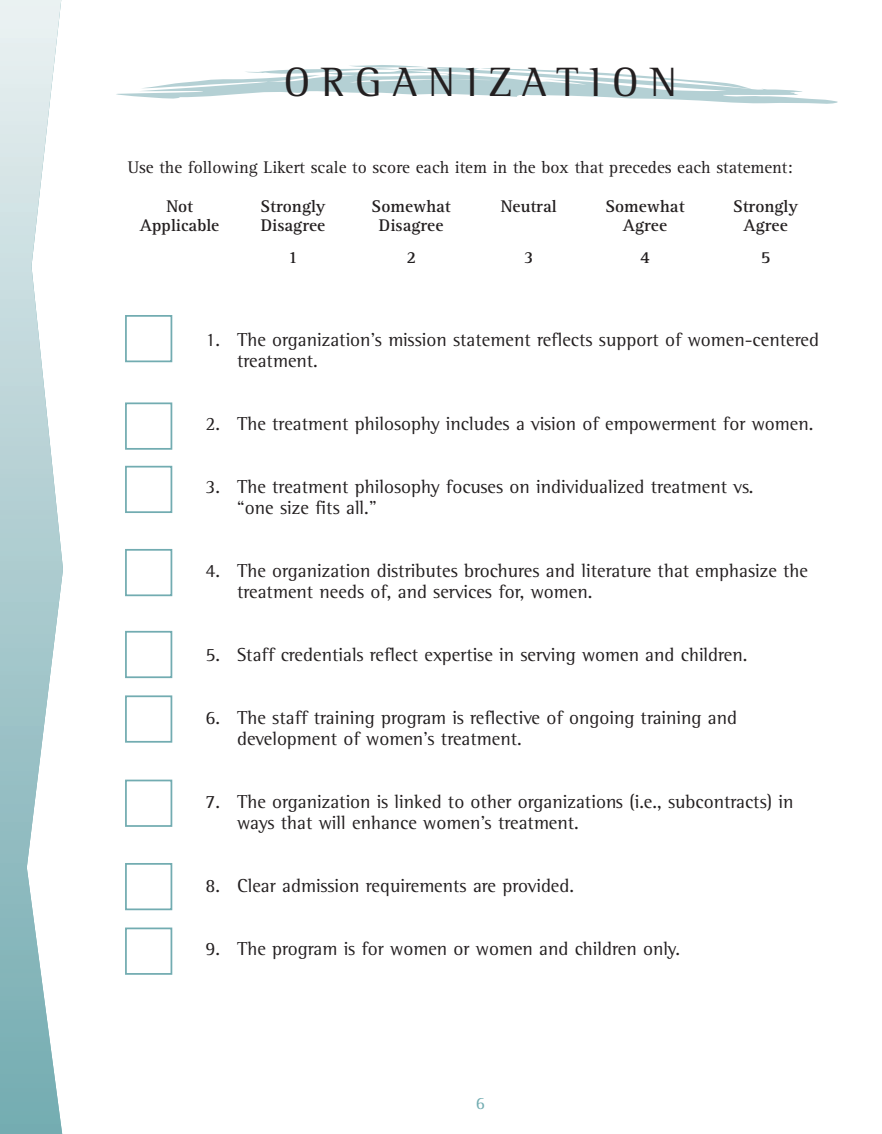
<style>
.page{position:relative;width:882px;height:1134px;background:#fff}
.page>*{position:absolute;margin:0;border:0;box-sizing:border-box;transform-origin:0 0}
.t1{font:42px "Rotis Semi Serif";letter-spacing:.26em;color:#231f20}
.t2{font:19.25px/21px "Rotis Semi Serif";color:#231f20}
.t3{font:700 17.5px "Rotis Serif";color:#231f20}
.t4{font:17.5px "Rotis Serif";color:#231f20}
.t5{font:17.5px "Rotis Semi Serif";color:#72acb1}
</style>
<div class="page">
<svg style="left:0;top:0;width:63px;height:1134px"></svg>
<svg style="left:116px;top:65px;width:722px;height:39px"></svg>
<div style="left:125px;top:315px;width:47px;height:47px;border:2px solid #72acb1"></div>
<div style="left:125px;top:402px;width:47px;height:48px;border:2px solid #72acb1"></div>
<div style="left:125px;top:466px;width:47px;height:47px;border:2px solid #72acb1"></div>
<div style="left:125px;top:549px;width:47px;height:47px;border:2px solid #72acb1"></div>
<div style="left:125px;top:631px;width:47px;height:47px;border:2px solid #72acb1"></div>
<div style="left:125px;top:695px;width:47px;height:48px;border:2px solid #72acb1"></div>
<div style="left:125px;top:780px;width:47px;height:47px;border:2px solid #72acb1"></div>
<div style="left:125px;top:863px;width:47px;height:47px;border:2px solid #72acb1"></div>
<div style="left:125px;top:928px;width:47px;height:47px;border:2px solid #72acb1"></div>
<h1 class="t1" style="left:284px;top:58px;width:395px">ORGANIZATION</h1>
<p class="t4" style="left:128px;top:158px;width:666px">Use the following Likert scale to score each item in the box that precedes each statement:</p>
<p class="t3" style="left:166px;top:196px;width:28px">Not</p>
<p class="t3" style="left:261px;top:196px;width:67px">Strongly</p>
<p class="t3" style="left:372px;top:196px;width:81px">Somewhat</p>
<p class="t3" style="left:501px;top:196px;width:57px">Neutral</p>
<p class="t3" style="left:605px;top:196px;width:81px">Somewhat</p>
<p class="t3" style="left:733px;top:196px;width:67px">Strongly</p>
<p class="t3" style="left:140px;top:215px;width:81px">Applicable</p>
<p class="t3" style="left:261px;top:215px;width:66px">Disagree</p>
<p class="t3" style="left:379px;top:215px;width:66px">Disagree</p>
<p class="t3" style="left:623px;top:215px;width:46px">Agree</p>
<p class="t3" style="left:743px;top:215px;width:46px">Agree</p>
<p class="t3" style="left:288px;top:246px;width:11px">1</p>
<p class="t3" style="left:406px;top:246px;width:11px">2</p>
<p class="t3" style="left:524px;top:246px;width:11px">3</p>
<p class="t3" style="left:640px;top:246px;width:11px">4</p>
<p class="t3" style="left:761px;top:246px;width:11px">5</p>
<p class="t2" style="left:237px;top:329px;width:583px;text-indent:-31px">1. The organization’s mission statement reflects support of women-centered treatment.</p>
<p class="t2" style="left:206px;top:413px;width:609px">2. The treatment philosophy includes a vision of empowerment for women.</p>
<p class="t2" style="left:237px;top:476px;width:518px;text-indent:-31px">3. The treatment philosophy focuses on individualized treatment vs. “one size fits all.”</p>
<p class="t2" style="left:237px;top:560px;width:573px;text-indent:-31px">4. The organization distributes brochures and literature that emphasize the treatment needs of, and services for, women.</p>
<p class="t2" style="left:206px;top:644px;width:543px">5. Staff credentials reflect expertise in serving women and children.</p>
<p class="t2" style="left:237px;top:707px;width:502px;text-indent:-31px">6. The staff training program is reflective of ongoing training and development of women’s treatment.</p>
<p class="t2" style="left:237px;top:791px;width:558px;text-indent:-31px">7. The organization is linked to other organizations (i.e., subcontracts) in ways that will enhance women’s treatment.</p>
<p class="t2" style="left:206px;top:875px;width:370px">8. Clear admission requirements are provided.</p>
<p class="t2" style="left:206px;top:938px;width:476px">9. The program is for women or women and children only.</p>
<p class="t5" style="left:476px;top:1093px;width:11px">6</p>
</div>
